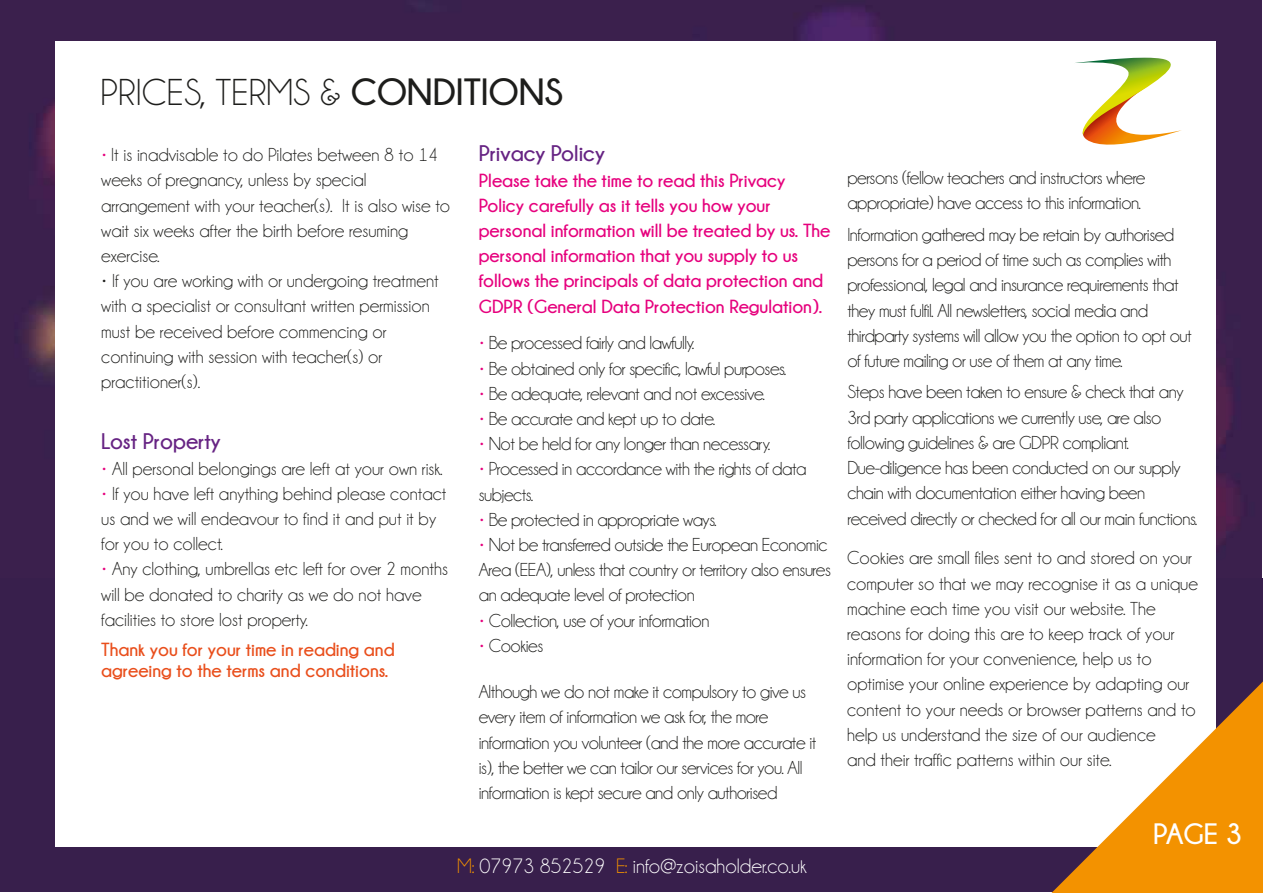
<style>
.page{position:relative;width:1263px;height:893px;background:#fff}
.page>*{position:absolute;margin:0;border:0;box-sizing:border-box;transform-origin:0 0}
.t1{font:37.8px "Champagne&Limousines";color:#1d1d1b}
.t2{font:700 29.4px "Champagne&Limousines";color:#fff}
.t3{font:700 22.5px "Champagne&Limousines";color:#662383}
.t4{font:21px "Champagne&Limousines";color:#fff}
.t5{font:18.9px/25.2px "Champagne&Limousines";letter-spacing:-.025em;color:#1d1d1b}
.t6{font:18.9px/25.2px "Champagne&Limousines";color:#1d1d1b}
.t7{font:700 18.9px/25.2px "Champagne&Limousines";color:#e6007d}
.t8{font:700 18.9px/21px "Champagne&Limousines";color:#e94e1b}
.s1{font-weight:700}
.s2{color:#e6007d}
.s3{color:#f39200}
</style>
<div class="page">
<img style="left:1px;top:0;width:1261px;height:579px">
<div style="left:0;top:579px;width:1262px;height:313px;background:#381f4c"></div>
<div style="left:55px;top:41px;width:1160px;height:806px;background:#fff"></div>
<svg style="left:1075px;top:58px;width:107px;height:87px"></svg>
<svg style="left:1051px;top:681px;width:212px;height:212px"></svg>
<h1 class="t1" style="left:101px;top:74px;width:464px">PRICES, TERMS &amp; <span class="s1">CONDITIONS</span></h1>
<p class="t6" style="left:101px;top:142px;width:350px"><span class="s2">•</span> It is inadvisable to do Pilates between 8 to 14 weeks of pregnancy, unless by special arrangement with your teacher(s). It is also wise to wait six weeks after the birth before resuming exercise.</p>
<p class="t6" style="left:101px;top:268px;width:339px">• If you are working with or undergoing treatment with a specialist or consultant written permission must be received before commencing or continuing with session with teacher(s) or practitioner(s).</p>
<p class="t3" style="left:101px;top:429px;width:121px">Lost Property</p>
<p class="t6" style="left:101px;top:456px;width:343px"><span class="s2">•</span> All personal belongings are left at your own risk.</p>
<p class="t6" style="left:101px;top:481px;width:347px"><span class="s2">•</span> If you have left anything behind please contact us and we will endeavour to find it and put it by for you to collect.</p>
<p class="t6" style="left:101px;top:557px;width:348px"><span class="s2">•</span> Any clothing, umbrellas etc left for over 2 months will be donated to charity as we do not have facilities to store lost property.</p>
<p class="t8" style="left:101px;top:639px;width:295px">Thank you for your time in reading and agreeing to the terms and conditions.</p>
<p class="t3" style="left:479px;top:141px;width:128px">Privacy Policy</p>
<p class="t7" style="left:479px;top:167px;width:353px">Please take the time to read this Privacy Policy carefully as it tells you how your personal information will be treated by us. The personal information that you supply to us follows the principals of data protection and GDPR (General Data Protection Regulation).</p>
<p class="t5" style="left:479px;top:331px;width:217px"><span class="s2">•</span> Be processed fairly and lawfully.</p>
<p class="t5" style="left:479px;top:356px;width:309px"><span class="s2">•</span> Be obtained only for specific, lawful purposes.</p>
<p class="t5" style="left:479px;top:381px;width:288px"><span class="s2">•</span> Be adequate, relevant and not excessive.</p>
<p class="t5" style="left:479px;top:406px;width:238px"><span class="s2">•</span> Be accurate and kept up to date.</p>
<p class="t5" style="left:479px;top:431px;width:293px"><span class="s2">•</span> Not be held for any longer than necessary.</p>
<p class="t5" style="left:479px;top:457px;width:329px"><span class="s2">•</span> Processed in accordance with the rights of data subjects.</p>
<p class="t5" style="left:479px;top:507px;width:239px"><span class="s2">•</span> Be protected in appropriate ways.</p>
<p class="t5" style="left:479px;top:532px;width:354px"><span class="s2">•</span> Not be transferred outside the European Economic<br>Area (EEA), unless that country or territory also ensures an adequate level of protection</p>
<p class="t5" style="left:479px;top:608px;width:232px"><span class="s2">•</span> Collection, use of your information</p>
<p class="t5" style="left:479px;top:633px;width:66px"><span class="s2">•</span> Cookies</p>
<p class="t5" style="left:479px;top:679px;width:339px">Although we do not make it compulsory to give us every item of information we ask for, the more information you volunteer (and the more accurate it is), the better we can tailor our services for you. All information is kept secure and only authorised</p>
<p class="t4" style="left:457px;top:855px;width:351px"><span class="s3">M:</span> 07973 852529 <span class="s3">E:</span> info@zoisaholder.co.uk</p>
<p class="t5" style="left:847px;top:165px;width:300px">persons (fellow teachers and instructors where appropriate) have access to this information.</p>
<p class="t5" style="left:847px;top:222px;width:346px">Information gathered may be retain by authorised persons for a period of time such as complies with professional, legal and insurance requirements that they must fulfil. All newsletters, social media and thirdparty systems will allow you the option to opt out of future mailing or use of them at any time.</p>
<p class="t5" style="left:847px;top:380px;width:351px">Steps have been taken to ensure &amp; check that any 3rd party applications we currently use, are also following guidelines &amp; are GDPR compliant.<br>Due-diligence has been conducted on our supply chain with documentation either having been received directly or checked for all our main functions.</p>
<p class="t6" style="left:847px;top:546px;width:352px">Cookies are small files sent to and stored on your computer so that we may recognise it as a unique machine each time you visit our website. The reasons for doing this are to keep track of your information for your convenience, help us to optimise your online experience by adapting our content to your needs or browser patterns and to help us understand the size of our audience<br>and their traffic patterns within our site.</p>
<h2 class="t2" style="left:1153px;top:817px;width:91px">PAGE 3</h2>
</div>
